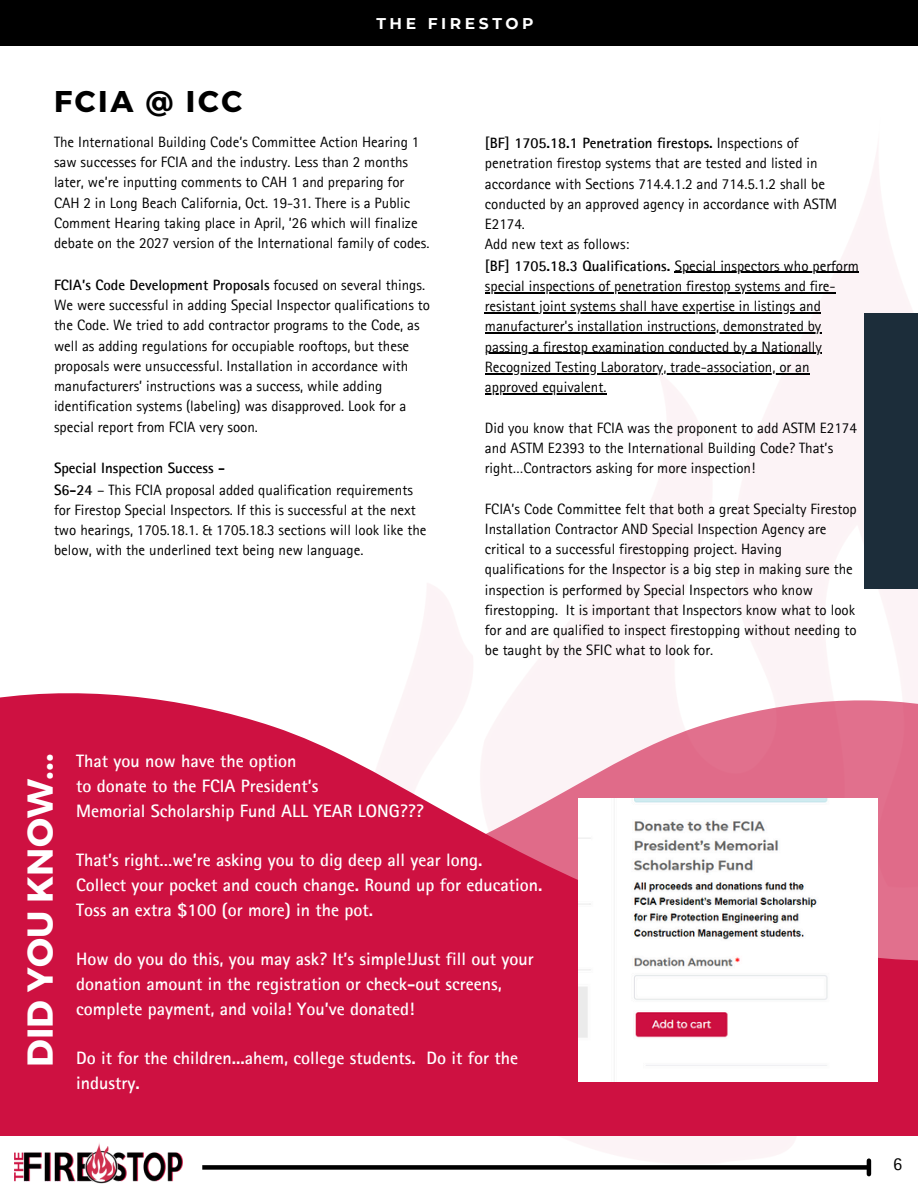
<style>
.page{position:relative;width:918px;height:1188px;background:#fff}
.page>*{position:absolute;margin:0;border:0;box-sizing:border-box;transform-origin:0 0}
.t1{font:700 36px "Montserrat";color:#fff}
.t2{font:700 30px "Montserrat";letter-spacing:.09em;color:#000}
.t3{font:700 18px/24.8px "Rotis Sans Serif Pro";color:#fff}
.t4{font:18px "Rotis Sans Serif Pro";color:#000}
.t5{font:700 15.6px "Montserrat";letter-spacing:.23em;color:#fff}
.t6{font:15px/20.2px "Rotis Sans Serif Pro";color:#000}
.t7{font:700 15px "Rotis Sans Serif Pro";color:#000}
.s1{font-weight:700}
.s2{font-weight:400}
</style>
<div class="page">
<div style="left:0;top:0;width:918px;height:46px;background:#000"></div>
<img style="left:359px;top:148px;width:559px;height:1017px">
<div style="left:202px;top:1165px;width:666px;height:5px;background:#000"></div>
<hr style="left:867px;top:1161px;width:4px;height:13px;background:#000">
<img style="left:14px;top:1143px;width:169px;height:41px">
<div style="left:864px;top:314px;width:54px;height:275px;background:#1c2d3a"></div>
<svg style="left:0;top:667px;width:918px;height:468px;fill:#ce1141"></svg>
<img style="left:578px;top:799px;width:300px;height:283px">
<hr style="left:675px;top:272px;width:184px;height:1px;background:#000">
<hr style="left:485px;top:292px;width:351px;height:1px;background:#000">
<hr style="left:485px;top:312px;width:336px;height:1px;background:#000">
<hr style="left:485px;top:333px;width:336px;height:1px;background:#000">
<hr style="left:485px;top:353px;width:337px;height:1px;background:#000">
<hr style="left:485px;top:373px;width:325px;height:1px;background:#000">
<hr style="left:485px;top:393px;width:122px;height:1px;background:#000">
<p class="t5" style="left:376px;top:14px;width:159px">THE FIRESTOP</p>
<p class="t2" style="left:54px;top:82px;width:190px">FCIA @ ICC</p>
<p class="t6" style="left:54px;top:134px;width:377px">The International Building Code’s Committee Action Hearing 1 saw successes for FCIA and the industry. Less than 2 months later, we’re inputting comments to CAH 1 and preparing for CAH 2 in Long Beach California, Oct. 19-31. There is a Public Comment Hearing taking place in April, ’26 which will finalize debate on the 2027 version of the International family of codes.</p>
<p class="t6" style="left:54px;top:277px;width:378px"><span class="s1">FCIA’s Code Development Proposals</span> focused on several things.<br>We were successful in adding Special Inspector qualifications to the Code. We tried to add contractor programs to the Code, as well as adding regulations for occupiable rooftops, but these proposals were unsuccessful. Installation in accordance with manufacturers’ instructions was a success, while adding identification systems (labeling) was disapproved. Look for a special report from FCIA very soon.</p>
<p class="t7" style="left:54px;top:463px;width:173px">Special Inspection Success -</p>
<p class="t6" style="left:54px;top:482px;width:374px"><span class="s1">S6-24</span> – This FCIA proposal added qualification requirements for Firestop Special Inspectors. If this is successful at the next two hearings, 1705.18.1. &amp; 1705.18.3 sections will look like the below, with the underlined text being new language.</p>
<p class="t6" style="left:485px;top:135px;width:354px"><span class="s1">[BF] 1705.18.1 Penetration firestops.</span> Inspections of penetration firestop systems that are tested and listed in accordance with Sections 714.4.1.2 and 714.5.1.2 shall be conducted by an approved agency in accordance with ASTM E2174.</p>
<p class="t6" style="left:485px;top:236px;width:146px">Add new text as follows:</p>
<p class="t7" style="left:485px;top:260px;width:375px">[BF] 1705.18.3 Qualifications. <span class="s2">Special inspectors who perform</span></p>
<p class="t6" style="left:485px;top:278px;width:352px">special inspections of penetration firestop systems and fire-</p>
<p class="t6" style="left:485px;top:298px;width:338px">resistant joint systems shall have expertise in listings and</p>
<h1 class="t6" style="left:485px;top:318px;width:338px">manufacturer's installation instructions, demonstrated by</h1>
<h3 class="t6" style="left:485px;top:339px;width:338px">passing a firestop examination conducted by a Nationally</h3>
<h3 class="t6" style="left:485px;top:359px;width:326px">Recognized Testing Laboratory, trade-association, or an</h3>
<h3 class="t6" style="left:485px;top:379px;width:123px">approved equivalent.</h3>
<h3 class="t6" style="left:485px;top:420px;width:373px">Did you know that FCIA was the proponent to add ASTM E2174 and ASTM E2393 to the International Building Code? That’s right…Contractors asking for more inspection!</h3>
<h3 class="t6" style="left:485px;top:501px;width:373px">FCIA’s Code Committee felt that both a great Specialty Firestop<br>Installation Contractor AND Special Inspection Agency are critical to a successful firestopping project. Having</h3>
<h3 class="t6" style="left:485px;top:561px;width:373px">qualifications for the Inspector is a big step in making sure the inspection is performed by Special Inspectors who know firestopping. It is important that Inspectors know what to look for and are qualified to inspect firestopping without needing to be taught by the SFIC what to look for.</h3>
<p class="t1" style="left:17px;top:1067px;width:315px;rotate:-90deg">DID YOU KNOW...</p>
<p class="t3" style="left:76px;top:751px;width:349px">That you now have the option<br>to donate to the FCIA President’s<br>Memorial Scholarship Fund ALL YEAR LONG???</p>
<p class="t3" style="left:76px;top:850px;width:468px">That’s right…we’re asking you to dig deep all year long.<br>Collect your pocket and couch change. Round up for education.<br>Toss an extra $100 (or more) in the pot.</p>
<p class="t3" style="left:76px;top:949px;width:459px">How do you do this, you may ask? It’s simple!Just fill out your donation amount in the registration or check-out screens, complete payment, and voila! You’ve donated!</p>
<p class="t3" style="left:76px;top:1048px;width:443px">Do it for the children...ahem, college students. Do it for the industry.</p>
<h4 class="t4" style="left:893px;top:1157px;width:10px">6</h4>
</div>
